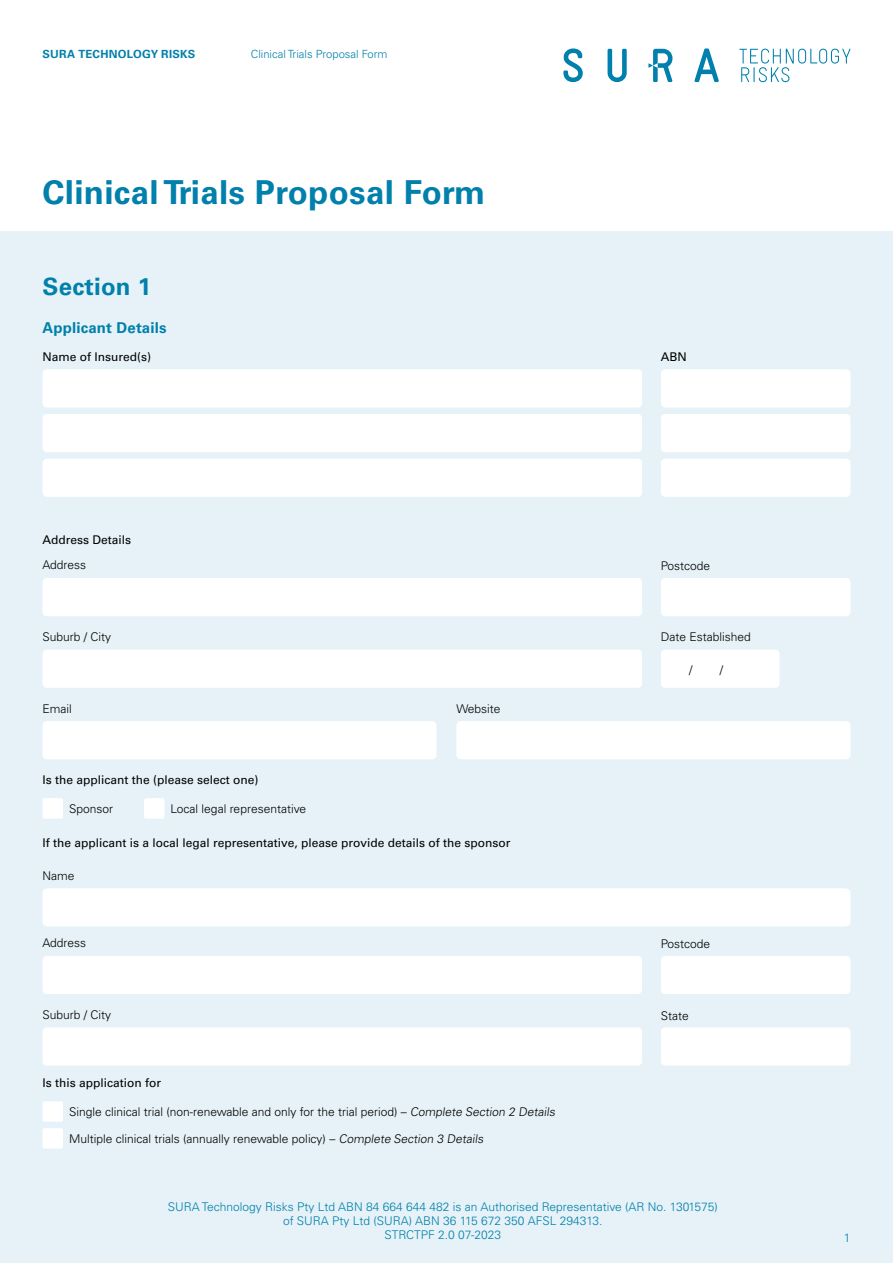
<style>
.page{position:relative;width:893px;height:1263px;background:#fff}
.page>*{position:absolute;margin:0;border:0;box-sizing:border-box;transform-origin:0 0}
.t1{font:700 33px "Univers LT Pro 65";letter-spacing:.01em;color:#0080ab}
.t2{font:700 24px "Univers LT Pro 65";letter-spacing:.01em;color:#0080ab}
.t3{font:700 15px "Univers LT Pro 65";letter-spacing:.01em;color:#0080ab}
.t4{font:300 12px "Univers LT Pro 45";color:#000}
.t5{font:12px "Univers LT Pro 55 Roman";color:#000}
.t6{font:300 12px/14.4px "Univers LT Pro 45";color:#0080ab;text-align:center}
.t7{font:300 11.25px "Univers LT Pro 45";color:#0080ab}
.t8{font:700 11.25px "Univers LT Pro 65";letter-spacing:.02em;color:#0080ab}
</style>
<div class="page">
<div style="left:0;top:232px;width:893px;height:1031px;background:#e6f2f7"></div>
<svg style="left:694px;top:48px;width:25px;height:34px"></svg>
<svg style="left:563px;top:48px;width:20px;height:34px"></svg>
<svg style="left:608px;top:49px;width:19px;height:33px"></svg>
<svg style="left:648px;top:49px;width:24px;height:33px"></svg>
<svg style="left:739px;top:49px;width:111px;height:33px"></svg>
<div style="left:43px;top:414px;width:599px;height:38px;background:#fff;border-radius:4px"></div>
<div style="left:43px;top:459px;width:599px;height:38px;background:#fff;border-radius:4px"></div>
<div style="left:43px;top:369px;width:599px;height:39px;background:#fff;border-radius:4px"></div>
<div style="left:43px;top:1027px;width:599px;height:38px;background:#fff;border-radius:4px"></div>
<div style="left:661px;top:414px;width:189px;height:38px;background:#fff;border-radius:4px"></div>
<div style="left:661px;top:459px;width:189px;height:38px;background:#fff;border-radius:4px"></div>
<div style="left:661px;top:369px;width:189px;height:39px;background:#fff;border-radius:4px"></div>
<div style="left:43px;top:956px;width:599px;height:38px;background:#fff;border-radius:4px"></div>
<div style="left:43px;top:888px;width:807px;height:38px;background:#fff"></div>
<div style="left:661px;top:956px;width:189px;height:38px;background:#fff;border-radius:4px"></div>
<div style="left:661px;top:1027px;width:189px;height:38px;background:#fff;border-radius:4px"></div>
<div style="left:43px;top:649px;width:599px;height:39px;background:#fff;border-radius:4px"></div>
<div style="left:43px;top:578px;width:599px;height:38px;background:#fff;border-radius:4px"></div>
<div style="left:661px;top:578px;width:189px;height:38px;background:#fff;border-radius:4px"></div>
<div style="left:661px;top:649px;width:119px;height:39px;background:#fff;border-radius:4px"></div>
<div style="left:43px;top:721px;width:394px;height:38px;background:#fff;border-radius:4px"></div>
<div style="left:456px;top:721px;width:394px;height:38px;background:#fff;border-radius:4px"></div>
<div style="left:43px;top:798px;width:20px;height:21px;background:#fff;border-radius:2px"></div>
<div style="left:144px;top:798px;width:21px;height:21px;background:#fff;border-radius:2px"></div>
<div style="left:43px;top:1101px;width:20px;height:21px;background:#fff;border-radius:2px"></div>
<div style="left:43px;top:1128px;width:20px;height:21px;background:#fff;border-radius:2px"></div>
<p class="t8" style="left:43px;top:46px;width:154px">SURA TECHNOLOGY RISKS</p>
<p class="t7" style="left:251px;top:46px;width:138px">Clinical Trials Proposal Form</p>
<h1 class="t1" style="left:43px;top:169px;width:444px">Clinical Trials Proposal Form</h1>
<h2 class="t2" style="left:43px;top:269px;width:110px">Section 1</h2>
<p class="t3" style="left:43px;top:317px;width:126px">Applicant Details</p>
<p class="t5" style="left:43px;top:348px;width:110px">Name of Insured(s)</p>
<p class="t5" style="left:43px;top:531px;width:90px">Address Details</p>
<p class="t5" style="left:661px;top:349px;width:28px">ABN</p>
<p class="t4" style="left:43px;top:557px;width:45px">Address</p>
<p class="t4" style="left:661px;top:558px;width:51px">Postcode</p>
<p class="t4" style="left:43px;top:629px;width:70px">Suburb / City</p>
<p class="t4" style="left:43px;top:700px;width:31px">Email</p>
<p class="t4" style="left:456px;top:700px;width:46px">Website</p>
<p class="t5" style="left:43px;top:771px;width:218px">Is the applicant the (please select one)</p>
<p class="t4" style="left:69px;top:800px;width:46px">Sponsor</p>
<p class="t4" style="left:171px;top:800px;width:137px">Local legal representative</p>
<p class="t5" style="left:43px;top:834px;width:469px">If the applicant is a local legal representative, please provide details of the sponsor</p>
<p class="t4" style="left:43px;top:868px;width:34px">Name</p>
<p class="t4" style="left:43px;top:935px;width:45px">Address</p>
<p class="t4" style="left:43px;top:1007px;width:70px">Suburb / City</p>
<p class="t5" style="left:43px;top:1074px;width:120px">Is this application for</p>
<p class="t4" style="left:69px;top:1104px;width:490px">Single clinical trial (non-renewable and only for the trial period) – Complete Section 2 Details</p>
<p class="t4" style="left:69px;top:1130px;width:418px">Multiple clinical trials (annually renewable policy) – Complete Section 3 Details</p>
<p class="t4" style="left:661px;top:629px;width:92px">Date Established</p>
<p class="t4" style="left:689px;top:662px;width:5px">/</p>
<p class="t4" style="left:720px;top:662px;width:5px">/</p>
<p class="t4" style="left:661px;top:936px;width:51px">Postcode</p>
<p class="t4" style="left:661px;top:1007px;width:29px">State</p>
<p class="t6" style="left:168px;top:1199px;width:551px">SURA Technology Risks Pty Ltd ABN 84 664 644 482 is an Authorised Representative (AR No. 1301575) of SURA Pty Ltd (SURA) ABN 36 115 672 350 AFSL 294313.<br>STRCTPF 2.0 07-2023</p>
<p class="t6" style="left:844px;top:1230px;width:8px">1</p>
</div>
